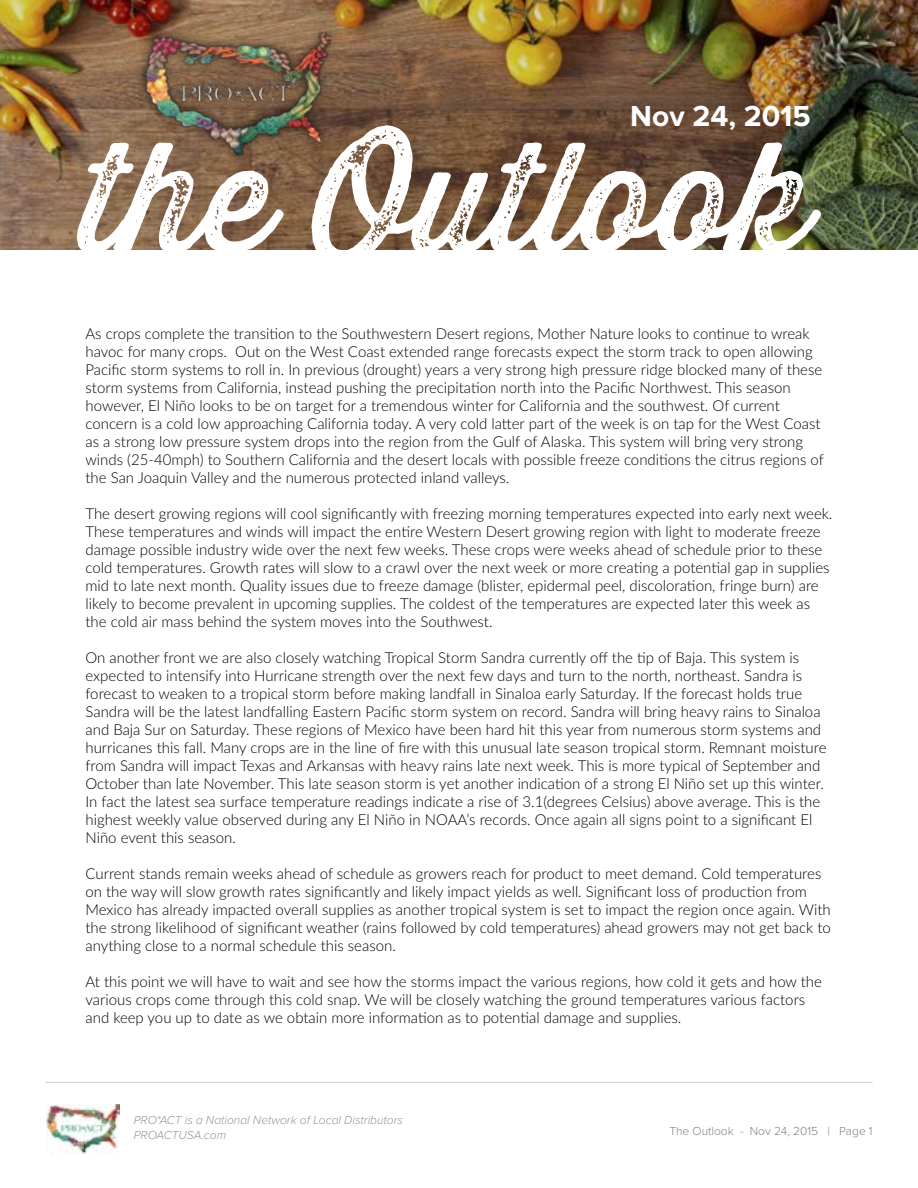
<style>
.page{position:relative;width:918px;height:1188px;background:#fff}
.page>*{position:absolute;margin:0;border:0;box-sizing:border-box;transform-origin:0 0}
.t1{font:150.75px "Thirsty Rough Reg Two";color:#fff}
.t2{font:700 30px "Proxima Nova";color:#fff}
.t3{font:300 15px/18px "Lato";color:#000}
.t4{font:italic 300 12px/14.4px "Proxima Nova";color:#939598}
.t5{font:300 12px "Proxima Nova";color:#808285}
</style>
<div class="page">
<img style="left:0;top:0;width:918px;height:249px">
<div style="left:134px;top:23px;width:206px;height:139px;background:#000;opacity:.6"></div>
<img style="left:142px;top:32px;width:189px;height:125px">
<img style="left:46px;top:1104px;width:74px;height:49px">
<hr style="left:45px;top:1082px;width:828px;height:1px;background:#d1d3d4">
<h2 class="t2" style="left:630px;top:99px;width:182px">Nov 24, 2015</h2>
<h1 class="t1" style="left:83px;top:86px;width:730px">the Outlook</h1>
<p class="t3" style="left:86px;top:324px;width:740px">As crops complete the transition to the Southwestern Desert regions, Mother Nature looks to continue to wreak havoc for many crops. Out on the West Coast extended range forecasts expect the storm track to open allowing Pacific storm systems to roll in. In previous (drought) years a very strong high pressure ridge blocked many of these storm systems from California, instead pushing the precipitation north into the Pacific Northwest. This season however, El Niño looks to be on target for a tremendous winter for California and the southwest. Of current concern is a cold low approaching California today. A very cold latter part of the week is on tap for the West Coast as a strong low pressure system drops into the region from the Gulf of Alaska. This system will bring very strong winds (25-40mph) to Southern California and the desert locals with possible freeze conditions the citrus regions of the San Joaquin Valley and the numerous protected inland valleys.</p>
<p class="t3" style="left:86px;top:504px;width:748px">The desert growing regions will cool significantly with freezing morning temperatures expected into early next week.<br>These temperatures and winds will impact the entire Western Desert growing region with light to moderate freeze damage possible industry wide over the next few weeks. These crops were weeks ahead of schedule prior to these cold temperatures. Growth rates will slow to a crawl over the next week or more creating a potential gap in supplies mid to late next month. Quality issues due to freeze damage (blister, epidermal peel, discoloration, fringe burn) are likely to become prevalent in upcoming supplies. The coldest of the temperatures are expected later this week as the cold air mass behind the system moves into the Southwest.</p>
<p class="t3" style="left:86px;top:648px;width:743px">On another front we are also closely watching Tropical Storm Sandra currently off the tip of Baja. This system is expected to intensify into Hurricane strength over the next few days and turn to the north, northeast. Sandra is forecast to weaken to a tropical storm before making landfall in Sinaloa early Saturday. If the forecast holds true Sandra will be the latest landfalling Eastern Pacific storm system on record. Sandra will bring heavy rains to Sinaloa and Baja Sur on Saturday. These regions of Mexico have been hard hit this year from numerous storm systems and hurricanes this fall. Many crops are in the line of fire with this unusual late season tropical storm. Remnant moisture from Sandra will impact Texas and Arkansas with heavy rains late next week. This is more typical of September and October than late November. This late season storm is yet another indication of a strong El Niño set up this winter.<br>In fact the latest sea surface temperature readings indicate a rise of 3.1(degrees Celsius) above average. This is the highest weekly value observed during any El Niño in NOAA’s records. Once again all signs point to a significant El Niño event this season.</p>
<p class="t3" style="left:86px;top:864px;width:747px">Current stands remain weeks ahead of schedule as growers reach for product to meet demand. Cold temperatures on the way will slow growth rates significantly and likely impact yields as well. Significant loss of production from Mexico has already impacted overall supplies as another tropical system is set to impact the region once again. With the strong likelihood of significant weather (rains followed by cold temperatures) ahead growers may not get back to anything close to a normal schedule this season.</p>
<p class="t3" style="left:86px;top:972px;width:738px">At this point we will have to wait and see how the storms impact the various regions, how cold it gets and how the various crops come through this cold snap. We will be closely watching the ground temperatures various factors and keep you up to date as we obtain more information as to potential damage and supplies.</p>
<p class="t4" style="left:134px;top:1114px;width:271px">PRO*ACT is a National Network of Local Distributors<br>PROACTUSA.com</p>
<p class="t5" style="left:669px;top:1125px;width:205px">The Outlook - Nov 24, 2015 | Page 1</p>
</div>
